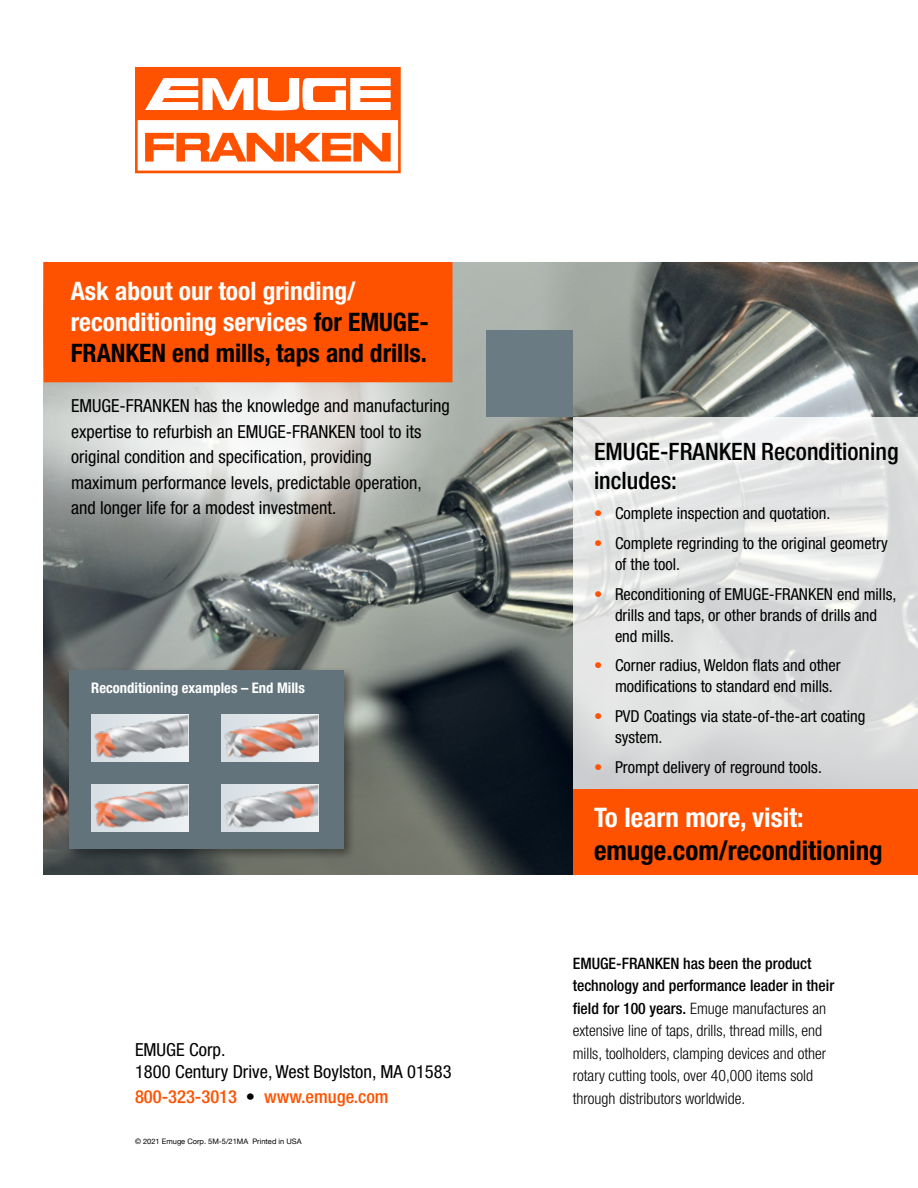
<style>
.page{position:relative;width:918px;height:1188px;background:#fff}
.page>*{position:absolute;margin:0;border:0;box-sizing:border-box;transform-origin:0 0}
.t1{font:700 condensed 27px "Helvetica Neue LT Pro";color:#000}
.t2{font:700 condensed 27px "Helvetica Neue LT Pro";color:#fff}
.t3{font:700 condensed 25.5px/30.6px "Helvetica Neue LT Pro";color:#fff}
.t4{font:500 condensed 24px/28.8px "Helvetica Neue LT Pro";color:#000}
.t5{font:condensed 18px/25.5px "Helvetica Neue LT Pro";color:#000}
.t6{font:500 condensed 18px "Helvetica Neue LT Pro";color:#ff5200}
.t7{font:condensed 16.5px/21px "Helvetica Neue LT Pro";color:#000}
.t8{font:300 condensed 15.75px/22.5px "Helvetica Neue LT Pro";color:#000}
.t9{font:700 condensed 14.7px "Helvetica Neue LT Pro";color:#fff}
.t10{font:7.5px "Helvetica Neue";color:#000}
.s1{color:#000}
.s2{color:#ff5200}
.s3{font-weight:500}
</style>
<div class="page">
<img style="left:44px;top:262px;width:873px;height:613px">
<div style="left:44px;top:262px;width:409px;height:120px;background:#ff5200"></div>
<div style="left:66px;top:666px;width:290px;height:196px;background:#000;opacity:.41"></div>
<div style="left:69px;top:670px;width:274px;height:178px;background:#63737c"></div>
<img style="left:92px;top:715px;width:96px;height:46px">
<img style="left:92px;top:785px;width:96px;height:46px">
<img style="left:222px;top:715px;width:96px;height:46px">
<img style="left:222px;top:785px;width:96px;height:46px">
<svg style="left:573px;top:418px;width:344px;height:371px;fill:#dfe1e1"></svg>
<div style="left:573px;top:789px;width:345px;height:98px;background:#ff5200"></div>
<div style="left:24px;top:875px;width:894px;height:39px;background:#fff"></div>
<hr style="left:917px;top:162px;width:1px;height:767px;background:#fff">
<div style="left:486px;top:330px;width:86px;height:86px;background:#6b7b84"></div>
<svg style="left:135px;top:67px;width:266px;height:106px"></svg>
<h2 class="t3" style="left:71px;top:276px;width:360px">Ask about our tool grinding/ reconditioning services <span class="s1">for EMUGE-<br>FRANKEN end mills, taps and drills.</span></h2>
<p class="t5" style="left:71px;top:393px;width:380px">EMUGE-FRANKEN has the knowledge and manufacturing expertise to refurbish an EMUGE-FRANKEN tool to its original condition and specification, providing<br>maximum performance levels, predictable operation, and longer life for a modest investment.</p>
<p class="t9" style="left:91px;top:680px;width:215px">Reconditioning examples – End Mills</p>
<p class="t5" style="left:135px;top:1039px;width:318px;line-height:21.6px">EMUGE Corp.<br>1800 Century Drive, West Boylston, MA 01583</p>
<p class="t6" style="left:135px;top:1086px;width:255px">800-323-3013 <span class="s1">•</span> www.emuge.com</p>
<p class="t10" style="left:135px;top:1136px;width:168px">© 2021 Emuge Corp. 5M-5/21MA Printed in USA</p>
<h3 class="t4" style="left:594px;top:437px;width:306px">EMUGE-FRANKEN Reconditioning includes:</h3>
<p class="t7" style="left:594px;top:503px;width:238px"><span class="s2">•</span> Complete inspection and quotation.</p>
<p class="t7" style="left:615px;top:533px;width:274px;text-indent:-21px"><span class="s2">•</span> Complete regrinding to the original geometry of the tool.</p>
<p class="t7" style="left:615px;top:583px;width:283px;text-indent:-21px"><span class="s2">•</span> Reconditioning of EMUGE-FRANKEN end mills, drills and taps, or other brands of drills and end mills.</p>
<p class="t7" style="left:615px;top:655px;width:227px;text-indent:-21px"><span class="s2">•</span> Corner radius, Weldon flats and other modifications to standard end mills.</p>
<p class="t7" style="left:615px;top:705px;width:252px;text-indent:-21px"><span class="s2">•</span> PVD Coatings via state-of-the-art coating system.</p>
<p class="t7" style="left:594px;top:756px;width:229px"><span class="s2">•</span> Prompt delivery of reground tools.</p>
<h1 class="t2" style="left:594px;top:802px;width:211px">To learn more, visit:</h1>
<h1 class="t1" style="left:594px;top:834px;width:290px">emuge.com/reconditioning</h1>
<p class="t8" style="left:573px;top:952px;width:263px"><span class="s3">EMUGE-FRANKEN has been the product technology and performance leader in their field for 100 years.</span> Emuge manufactures an extensive line of taps, drills, thread mills, end mills, toolholders, clamping devices and other rotary cutting tools, over 40,000 items sold through distributors worldwide.</p>
</div>
